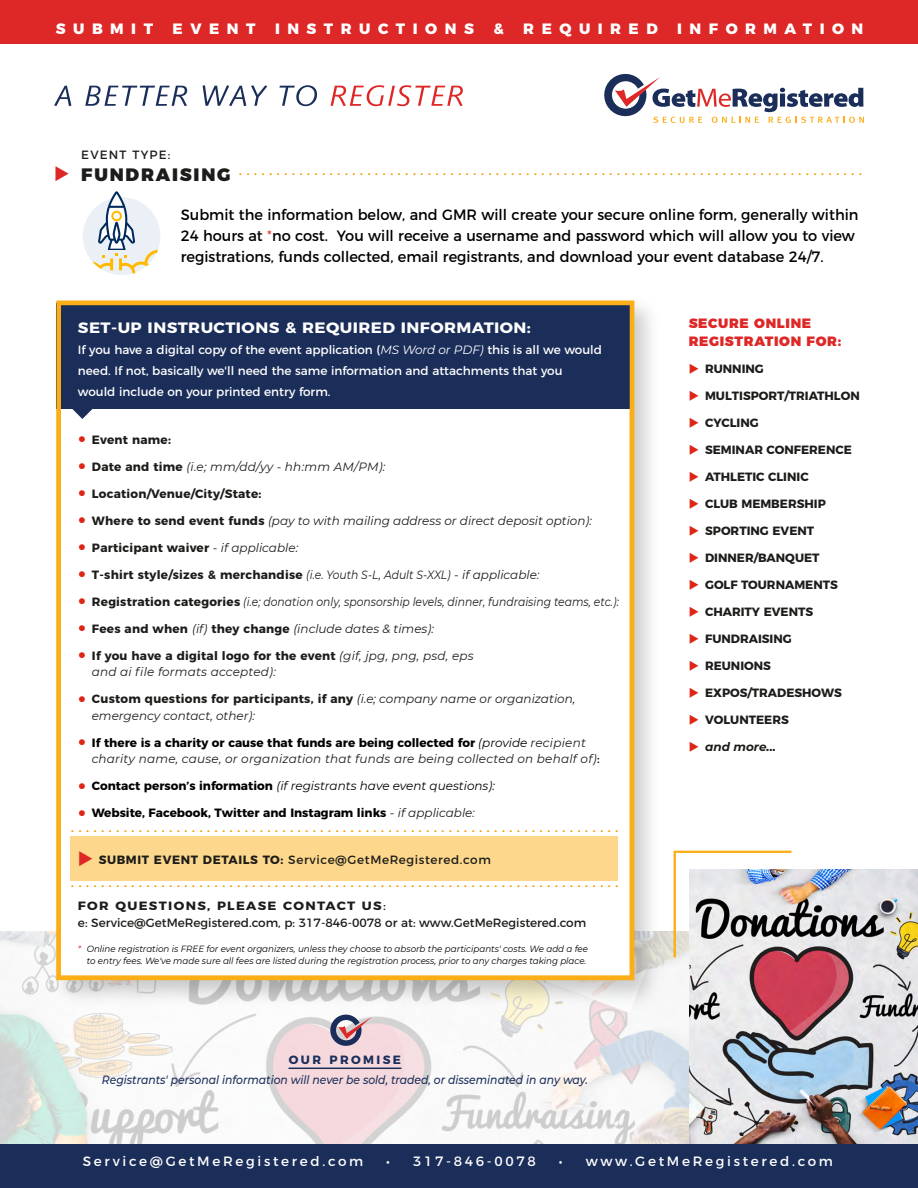
<style>
.page{position:relative;width:918px;height:1188px;background:#fff}
.page>*{position:absolute;margin:0;border:0;box-sizing:border-box;transform-origin:0 0}
.t1{font:900 18px "Montserrat";letter-spacing:.1em;color:#1c1c1a}
.t2{font:15px/21px "Montserrat";color:#000}
.t3{font:15px "Meta Normal";color:#f3a010}
.t4{font:800 15px "Montserrat";letter-spacing:.5em;color:#fff}
.t5{font:700 15px "Montserrat";letter-spacing:.025em;color:#fff;scale:1.1 1}
.t6{font:13.5px "Montserrat";letter-spacing:.2em;color:#fff}
.t7{font:900 13.5px/18px "Montserrat";letter-spacing:.05em;color:#de2727}
.t8{font:italic 12px/16.5px "Montserrat";letter-spacing:.02em;color:#1c1c1a}
.t9{font:italic 12px/16.5px "Montserrat";color:#1c1c1a}
.t10{font:700 12px "Montserrat";color:#1c1c1a}
.t11{font:12px/21px "Montserrat";color:#fff}
.t12{font:italic 12px "Montserrat";color:#1c1c1a;scale:.9 1}
.t13{font:12px/16.5px "Montserrat";color:#1c1c1a;scale:1.1 1}
.t14{font:italic 500 12px "Montserrat";color:#1b2e5a;scale:.9 1}
.t15{font:700 12px "Montserrat";letter-spacing:.02em;color:#1c1c1a}
.t16{font:italic 12px "Montserrat";color:#000}
.t17{font:700 12px "Montserrat";color:#000}
.t18{font:12px "Montserrat";letter-spacing:.05em;color:#1c1c1a}
.t19{font:italic 700 12px "Montserrat";color:#1c1c1a}
.t20{font:12px "Montserrat";letter-spacing:.1em;color:#1c1c1a}
.t21{font:700 12px "Montserrat";letter-spacing:.2em;color:#1b2e5a}
.t22{font:italic 9px/12px "Montserrat";color:#000;text-align:right}
.s1{font-weight:300;color:#de2727}
.s2{font-style:italic}
.s3{font-family:"Meta Normal";font-weight:400;font-size:16.5px;color:#de2516}
.s4{font-family:"Meta Normal";font-style:normal;font-size:16.5px;color:#de2516}
.s5{font-weight:700;font-style:normal}
.s6{font-weight:400;font-style:italic}
.s7{font-weight:700;font-style:normal;color:#000}
.s8{color:#000}
.s9{font-style:normal;color:#000}
.s10{font-weight:400;font-style:italic;color:#1c1c1a}
.s11{color:#de2727}
.s12{font-weight:700}
.s13{color:#de2516}
</style>
<div class="page">
<img style="left:0;top:932px;width:689px;height:213px">
<img style="left:45px;top:300px;width:623px;height:713px">
<div style="left:56px;top:301px;width:578px;height:679px;background:#fff"></div>
<svg style="left:72px;top:409px;width:21px;height:10px"></svg>
<div style="left:56px;top:303px;width:578px;height:106px;background:#1b2e5a"></div>
<div style="left:56px;top:301px;width:578px;height:679px;border:4px solid #fbae17"></div>
<img style="left:689px;top:869px;width:229px;height:276px">
<div style="left:0;top:0;width:918px;height:43px;background:#de2727"></div>
<div style="left:0;top:1145px;width:918px;height:43px;background:#1b2e5a"></div>
<svg style="left:54px;top:86px;width:17px;height:20px"></svg>
<svg style="left:85px;top:86px;width:102px;height:20px"></svg>
<svg style="left:203px;top:85px;width:64px;height:21px"></svg>
<svg style="left:279px;top:85px;width:38px;height:21px"></svg>
<svg style="left:331px;top:85px;width:132px;height:22px"></svg>
<div style="left:70px;top:836px;width:548px;height:44px;background:#fdd78b"></div>
<hr style="left:289px;top:1068px;width:112px;height:1px;background:#1b2e5a">
<svg style="left:604px;top:73px;width:260px;height:50px"></svg>
<svg style="left:328px;top:1012px;width:44px;height:36px"></svg>
<svg style="left:672px;top:850px;width:122px;height:110px"></svg>
<div style="left:83px;top:197px;width:77px;height:78px;background:#eaf0f6;border-radius:50%"></div>
<svg style="left:92px;top:191px;width:66px;height:82px"></svg>
<p class="t4" style="left:56px;top:16px;width:99px">SUBMIT</p>
<p class="t4" style="left:173px;top:16px;width:84px">EVENT</p>
<p class="t4" style="left:275px;top:16px;width:200px">INSTRUCTIONS</p>
<p class="t4" style="left:493px;top:16px;width:12px">&amp;</p>
<p class="t4" style="left:523px;top:16px;width:136px">REQUIRED</p>
<p class="t4" style="left:677px;top:16px;width:188px">INFORMATION</p>
<p class="t20" style="left:81px;top:145px;width:91px">EVENT TYPE:</p>
<h1 class="t1" style="left:81px;top:160px;width:151px">FUNDRAISING</h1>
<p class="t3" style="left:239px;top:161px;width:626px">. . . . . . . . . . . . . . . . . . . . . . . . . . . . . . . . . . . . . . . . . . . . . . . . . . . . . . . . . . . . . . . . . . . . . . . . . . . . . . . . . . .</p>
<p class="t2" style="left:181px;top:203px;width:679px">Submit the information below, and GMR will create your secure online form, generally within<br>24 hours at <span class="s1">*</span>no cost. You will receive a username and password which will allow you to view registrations, funds collected, email registrants, and download your event database 24/7.</p>
<p class="t5" style="left:78px;top:315px;width:413px">SET-UP INSTRUCTIONS &amp; REQUIRED INFORMATION:</p>
<p class="t11" style="left:78px;top:338px;width:526px">If you have a digital copy of the event application (<span class="s2">MS Word or PDF)</span> this is all we would need. If not, basically we'll need the same information and attachments that you would include on your printed entry form.</p>
<p class="t15" style="left:78px;top:430px;width:95px"><span class="s3">•</span> Event name:</p>
<p class="t8" style="left:78px;top:458px;width:309px"><span class="s4">•</span> <span class="s5">Date and time</span> (i.e; mm/dd/yy - hh:mm AM/PM):</p>
<p class="t15" style="left:78px;top:484px;width:185px"><span class="s3">•</span> Location/Venue/City/State:</p>
<p class="t9" style="left:78px;top:512px;width:516px"><span class="s4">•</span> <span class="s5">Where to send event funds</span> (pay to with mailing address or direct deposit option):</p>
<p class="t15" style="left:78px;top:538px;width:222px"><span class="s3">•</span> Participant waiver <span class="s6">- if applicable:</span></p>
<p class="t12" style="left:78px;top:566px;width:514px"><span class="s4">•</span> <span class="s5">T-shirt style/sizes &amp; merchandise</span> (i.e. Youth S-L, Adult S-XXL) - if applicable:</p>
<p class="t12" style="left:78px;top:593px;width:603px"><span class="s4">•</span> <span class="s5">Registration categories</span> (i.e; donation only, sponsorship levels, dinner, fundraising teams, etc.):</p>
<p class="t9" style="left:78px;top:620px;width:358px"><span class="s4">•</span> <span class="s5">Fees and when</span> (if) <span class="s5">they change</span> (include dates &amp; times):</p>
<p class="t8" style="left:92px;top:647px;width:384px;text-indent:-14px"><span class="s4">•</span> <span class="s5">If you have a digital logo for the event</span> (gif, jpg, png, psd, eps and ai file formats accepted):</p>
<p class="t9" style="left:92px;top:690px;width:485px;text-indent:-14px"><span class="s4">•</span> <span class="s5">Custom questions for participants, if any</span> (i.e; company name or organization, emergency contact, other):</p>
<p class="t8" style="left:92px;top:734px;width:510px;text-indent:-14px"><span class="s4">•</span> <span class="s7">If there is a charity or cause that funds are being collected for</span> <span class="s8">(provide</span> recipient charity name, cause, or organization that funds are being collected on behalf of)<span class="s9">:</span></p>
<p class="t16" style="left:78px;top:778px;width:419px"><span class="s4">•</span> <span class="s5">Contact person’s information</span> (if registrants have event questions):</p>
<p class="t17" style="left:78px;top:803px;width:398px"><span class="s3">•</span> Website, Facebook, Twitter and Instagram links <span class="s10">- if applicable:</span></p>
<p class="t18" style="left:78px;top:850px;width:414px"><span class="s11">◆</span> <span class="s12">SUBMIT EVENT DETAILS TO:</span> Service@GetMeRegistered.com</p>
<p class="t13" style="left:78px;top:897px;width:464px"><span class="s12">FOR QUESTIONS, PLEASE CONTACT US</span>:<br>e: Service@GetMeRegistered.com, p: 317-846-0078 or at: www.GetMeRegistered.com</p>
<p class="t3" style="left:71px;top:818px;width:550px">. . . . . . . . . . . . . . . . . . . . . . . . . . . . . . . . . . . . . . . . . . . . . . . . . . . . . . . . . . . . . . . . . . . . . . . . .</p>
<p class="t3" style="left:71px;top:873px;width:550px">. . . . . . . . . . . . . . . . . . . . . . . . . . . . . . . . . . . . . . . . . . . . . . . . . . . . . . . . . . . . . . . . . . . . . . . . .</p>
<p class="t22" style="left:78px;top:943px;width:512px"><span class="s11">*</span> Online registration is FREE for event organizers, unless they choose to absorb the participants' costs. We add a fee to entry fees. We've made sure all fees are listed during the registration process, prior to any charges taking place.</p>
<p class="t21" style="left:289px;top:1050px;width:114px">OUR PROMISE</p>
<p class="t14" style="left:102px;top:1071px;width:542px">Registrants' personal information will never be sold, traded, or disseminated in any way.</p>
<p class="t7" style="left:689px;top:313px;width:154px">SECURE ONLINE<br>REGISTRATION FOR:</p>
<p class="t10" style="left:689px;top:359px;width:77px"><span class="s13">◆</span> RUNNING</p>
<p class="t10" style="left:689px;top:386px;width:173px"><span class="s13">◆</span> MULTISPORT/TRIATHLON</p>
<p class="t10" style="left:689px;top:413px;width:72px"><span class="s13">◆</span> CYCLING</p>
<p class="t10" style="left:689px;top:440px;width:165px"><span class="s13">◆</span> SEMINAR CONFERENCE</p>
<p class="t10" style="left:689px;top:467px;width:121px"><span class="s13">◆</span> ATHLETIC CLINIC</p>
<p class="t10" style="left:689px;top:494px;width:139px"><span class="s13">◆</span> CLUB MEMBERSHIP</p>
<p class="t10" style="left:689px;top:521px;width:127px"><span class="s13">◆</span> SPORTING EVENT</p>
<p class="t10" style="left:689px;top:548px;width:132px"><span class="s13">◆</span> DINNER/BANQUET</p>
<p class="t10" style="left:689px;top:575px;width:151px"><span class="s13">◆</span> GOLF TOURNAMENTS</p>
<p class="t10" style="left:689px;top:602px;width:126px"><span class="s13">◆</span> CHARITY EVENTS</p>
<p class="t10" style="left:689px;top:629px;width:105px"><span class="s13">◆</span> FUNDRAISING</p>
<p class="t10" style="left:689px;top:656px;width:84px"><span class="s13">◆</span> REUNIONS</p>
<p class="t10" style="left:689px;top:683px;width:155px"><span class="s13">◆</span> EXPOS/TRADESHOWS</p>
<p class="t10" style="left:689px;top:710px;width:102px"><span class="s13">◆</span> VOLUNTEERS</p>
<p class="t19" style="left:689px;top:738px;width:89px"><span class="s13">◆</span> and more...</p>
<p class="t6" style="left:83px;top:1150px;width:282px">Service@GetMeRegistered.com</p>
<p class="t6" style="left:386px;top:1150px;width:151px">• 317-846-0078</p>
<p class="t6" style="left:559px;top:1150px;width:276px">• www.GetMeRegistered.com</p>
</div>
